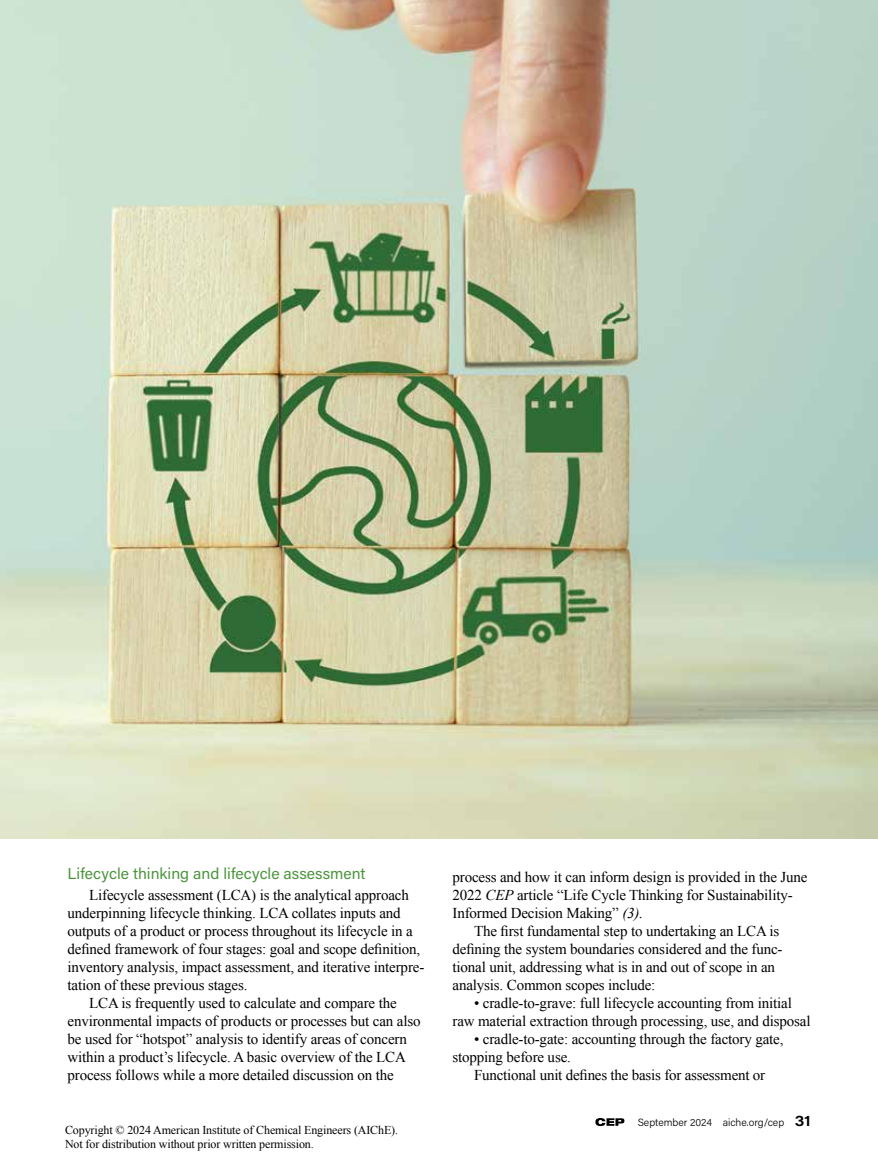
<style>
.page{position:relative;width:878px;height:1175px;background:#fff}
.page>*{position:absolute;margin:0;border:0;box-sizing:border-box;transform-origin:0 0}
.t1{font:15.75px "Acumin Pro";color:#4c953d}
.t2{font:15px/18px "Times New Roman";letter-spacing:-.01em;color:#000;text-align:center}
.t3{font:12px/13.5px "Times New Roman";letter-spacing:-.01em;color:#000}
.t4{font:300 10.5px "Acumin Pro";color:#000}
.s1{font-style:italic}
.s2{font-family:"Acumin Pro Wide";font-weight:600;font-size:15px}
</style>
<div class="page">
<svg style="left:595px;top:1118px;width:29px;height:8px"></svg>
<img style="left:0;top:0;width:878px;height:838px">
<p class="t1" style="left:68px;top:862px;width:299px">Lifecycle thinking and lifecycle assessment</p>
<p class="t2" style="left:89px;top:886px;width:321px">Lifecycle assessment (LCA) is the analytical approach</p>
<p class="t2" style="left:68px;top:904px;width:334px">underpinning lifecycle thinking. LCA collates inputs and</p>
<p class="t2" style="left:68px;top:922px;width:347px">outputs of a product or process throughout its lifecycle in a</p>
<p class="t2" style="left:68px;top:940px;width:354px">defined framework of four stages: goal and scope definition,</p>
<p class="t2" style="left:68px;top:958px;width:358px">inventory analysis, impact assessment, and iterative interpre-</p>
<p class="t2" style="left:68px;top:976px;width:181px">tation of these previous stages.</p>
<p class="t2" style="left:89px;top:994px;width:309px">LCA is frequently used to calculate and compare the</p>
<p class="t2" style="left:68px;top:1012px;width:354px">environmental impacts of products or processes but can also</p>
<p class="t2" style="left:68px;top:1030px;width:341px">be used for “hotspot” analysis to identify areas of concern</p>
<p class="t2" style="left:68px;top:1048px;width:340px">within a product’s lifecycle. A basic overview of the LCA</p>
<p class="t2" style="left:68px;top:1066px;width:328px">process follows while a more detailed discussion on the</p>
<p class="t3" style="left:65px;top:1123px;width:334px">Copyright © 2024 American Institute of Chemical Engineers (AIChE).<br>Not for distribution without prior written permission.</p>
<p class="t2" style="left:452px;top:868px;width:356px">process and how it can inform design is provided in the June</p>
<p class="t2" style="left:452px;top:886px;width:342px">2022 <span class="s1">CEP</span> article “Life Cycle Thinking for Sustainability-</p>
<p class="t2" style="left:452px;top:904px;width:192px">Informed Decision Making” <span class="s1">(3).</span></p>
<p class="t2" style="left:474px;top:922px;width:307px">The first fundamental step to undertaking an LCA is</p>
<p class="t2" style="left:452px;top:940px;width:331px">defining the system boundaries considered and the func-</p>
<p class="t2" style="left:452px;top:958px;width:324px">tional unit, addressing what is in and out of scope in an</p>
<p class="t2" style="left:452px;top:976px;width:204px">analysis. Common scopes include:</p>
<p class="t2" style="left:452px;top:994px;width:359px">• cradle-to-grave: full lifecycle accounting from initial<br>raw material extraction through processing, use, and disposal</p>
<p class="t2" style="left:452px;top:1030px;width:332px;text-align:left;text-indent:22px">• cradle-to-gate: accounting through the factory gate, stopping before use.</p>
<p class="t2" style="left:474px;top:1066px;width:292px">Functional unit defines the basis for assessment or</p>
<p class="t4" style="left:637px;top:1115px;width:174px">September 2024 aiche.org/cep <span class="s2">31</span></p>
</div>
